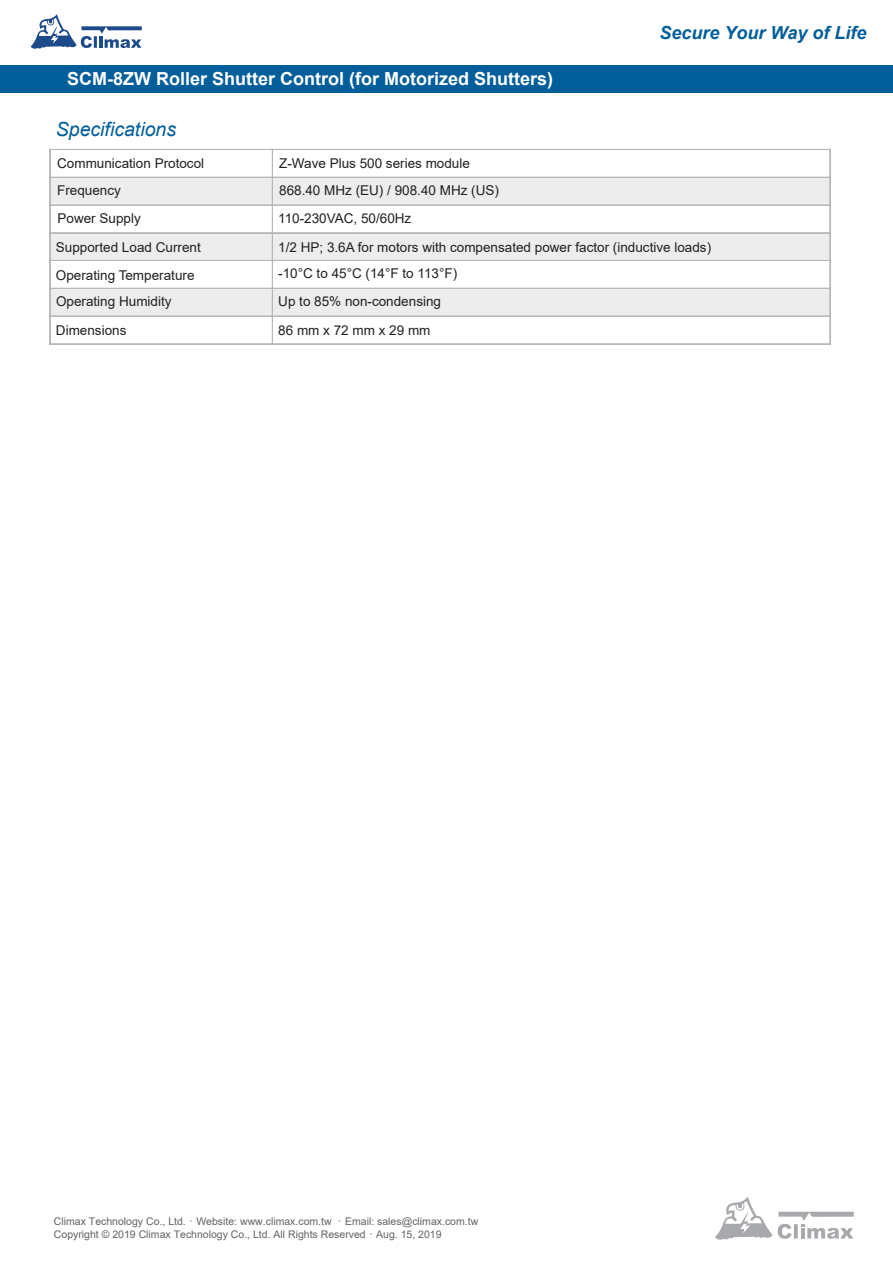
<style>
.page{position:relative;width:893px;height:1263px;background:#fff}
.page>*{position:absolute;margin:0;border:0;box-sizing:border-box;transform-origin:0 0}
.t1{font:italic 19.5px "Arial";color:#005e9a}
.t2{font:700 18px "Arial";color:#fff}
.t3{font:italic 700 18px "Arial";color:#005e9a}
.t4{font:13.5px "Arial";color:#231f20}
.t5{font:10.5px/12.6px "Arial";color:#636366}
.s1{font-family:"Adobe Ming Std";font-weight:300}
</style>
<div class="page">
<div style="left:0;top:65px;width:893px;height:27px;background:#005e9a"></div>
<svg style="left:31px;top:14px;width:111px;height:35px"></svg>
<svg style="left:715px;top:1197px;width:57px;height:43px"></svg>
<svg style="left:778px;top:1212px;width:76px;height:27px"></svg>
<hr style="left:50px;top:149px;width:222px;height:1px;background:#b6b7b9">
<hr style="left:273px;top:149px;width:557px;height:1px;background:#b6b7b9">
<div style="left:50px;top:178px;width:8px;height:27px;background:#ededed"></div>
<div style="left:264px;top:178px;width:8px;height:27px;background:#ededed"></div>
<div style="left:58px;top:178px;width:206px;height:27px;background:#ededed"></div>
<div style="left:273px;top:178px;width:8px;height:27px;background:#ededed"></div>
<div style="left:822px;top:178px;width:8px;height:27px;background:#ededed"></div>
<div style="left:281px;top:178px;width:541px;height:27px;background:#ededed"></div>
<hr style="left:50px;top:177px;width:222px;height:1px;background:#b6b7b9">
<hr style="left:273px;top:177px;width:557px;height:1px;background:#b6b7b9">
<hr style="left:50px;top:205px;width:222px;height:1px;background:#b6b7b9">
<hr style="left:273px;top:205px;width:557px;height:1px;background:#b6b7b9">
<div style="left:50px;top:233px;width:8px;height:27px;background:#ededed"></div>
<div style="left:264px;top:233px;width:8px;height:27px;background:#ededed"></div>
<div style="left:58px;top:233px;width:206px;height:27px;background:#ededed"></div>
<div style="left:273px;top:233px;width:8px;height:27px;background:#ededed"></div>
<div style="left:822px;top:233px;width:8px;height:27px;background:#ededed"></div>
<div style="left:281px;top:233px;width:541px;height:27px;background:#ededed"></div>
<hr style="left:50px;top:233px;width:222px;height:1px;background:#b6b7b9">
<hr style="left:50px;top:232px;width:222px;height:1px;background:#b6b7b9">
<hr style="left:273px;top:233px;width:557px;height:1px;background:#b6b7b9">
<hr style="left:273px;top:232px;width:557px;height:1px;background:#b6b7b9">
<hr style="left:50px;top:260px;width:222px;height:1px;background:#b6b7b9">
<hr style="left:273px;top:260px;width:557px;height:1px;background:#b6b7b9">
<div style="left:50px;top:289px;width:8px;height:27px;background:#ededed"></div>
<div style="left:264px;top:289px;width:8px;height:27px;background:#ededed"></div>
<div style="left:58px;top:289px;width:206px;height:27px;background:#ededed"></div>
<div style="left:273px;top:289px;width:8px;height:27px;background:#ededed"></div>
<div style="left:822px;top:289px;width:8px;height:27px;background:#ededed"></div>
<div style="left:281px;top:289px;width:541px;height:27px;background:#ededed"></div>
<hr style="left:50px;top:288px;width:222px;height:1px;background:#b6b7b9">
<hr style="left:273px;top:288px;width:557px;height:1px;background:#b6b7b9">
<hr style="left:50px;top:316px;width:222px;height:1px;background:#b6b7b9">
<hr style="left:273px;top:316px;width:557px;height:1px;background:#b6b7b9">
<svg style="left:49px;top:149px;width:2px;height:196px"></svg>
<hr style="left:50px;top:344px;width:222px;height:1px;background:#b6b7b9">
<hr style="left:50px;top:343px;width:222px;height:1px;background:#b6b7b9">
<svg style="left:272px;top:149px;width:1px;height:196px"></svg>
<hr style="left:273px;top:344px;width:557px;height:1px;background:#b6b7b9">
<hr style="left:273px;top:343px;width:557px;height:1px;background:#b6b7b9">
<svg style="left:829px;top:149px;width:2px;height:196px"></svg>
<h2 class="t2" style="left:67px;top:66px;width:487px">SCM-8ZW Roller Shutter Control (for Motorized Shutters)</h2>
<h1 class="t1" style="left:56px;top:117px;width:122px">Specifications</h1>
<p class="t4" style="left:57px;top:154px;width:149px">Communication Protocol</p>
<p class="t4" style="left:279px;top:154px;width:192px">Z-Wave Plus 500 series module</p>
<p class="t4" style="left:57px;top:181px;width:65px">Frequency</p>
<p class="t4" style="left:279px;top:181px;width:221px">868.40 MHz (EU) / 908.40 MHz (US)</p>
<h2 class="t3" style="left:659px;top:21px;width:209px">Secure Your Way of Life</h2>
<p class="t4" style="left:58px;top:209px;width:85px">Power Supply</p>
<p class="t4" style="left:278px;top:209px;width:135px">110-230VAC, 50/60Hz</p>
<p class="t4" style="left:56px;top:238px;width:146px">Supported Load Current</p>
<p class="t4" style="left:278px;top:238px;width:434px">1/2 HP; 3.6A for motors with compensated power factor (inductive loads)</p>
<p class="t4" style="left:56px;top:266px;width:140px">Operating Temperature</p>
<p class="t4" style="left:278px;top:264px;width:180px">-10°C to 45°C (14°F to 113°F)</p>
<p class="t4" style="left:56px;top:292px;width:117px">Operating Humidity</p>
<p class="t4" style="left:278px;top:292px;width:164px">Up to 85% non-condensing</p>
<p class="t4" style="left:56px;top:321px;width:72px">Dimensions</p>
<p class="t4" style="left:278px;top:321px;width:154px">86 mm x 72 mm x 29 mm</p>
<p class="t5" style="left:54px;top:1215px;width:426px">Climax Technology Co., Ltd.<span class="s1">．</span>Website: www.climax.com.tw <span class="s1">．</span>Email: sales@climax.com.tw<br>Copyright © 2019 Climax Technology Co., Ltd. All Rights Reserved<span class="s1">．</span>Aug. 15, 2019</p>
</div>
